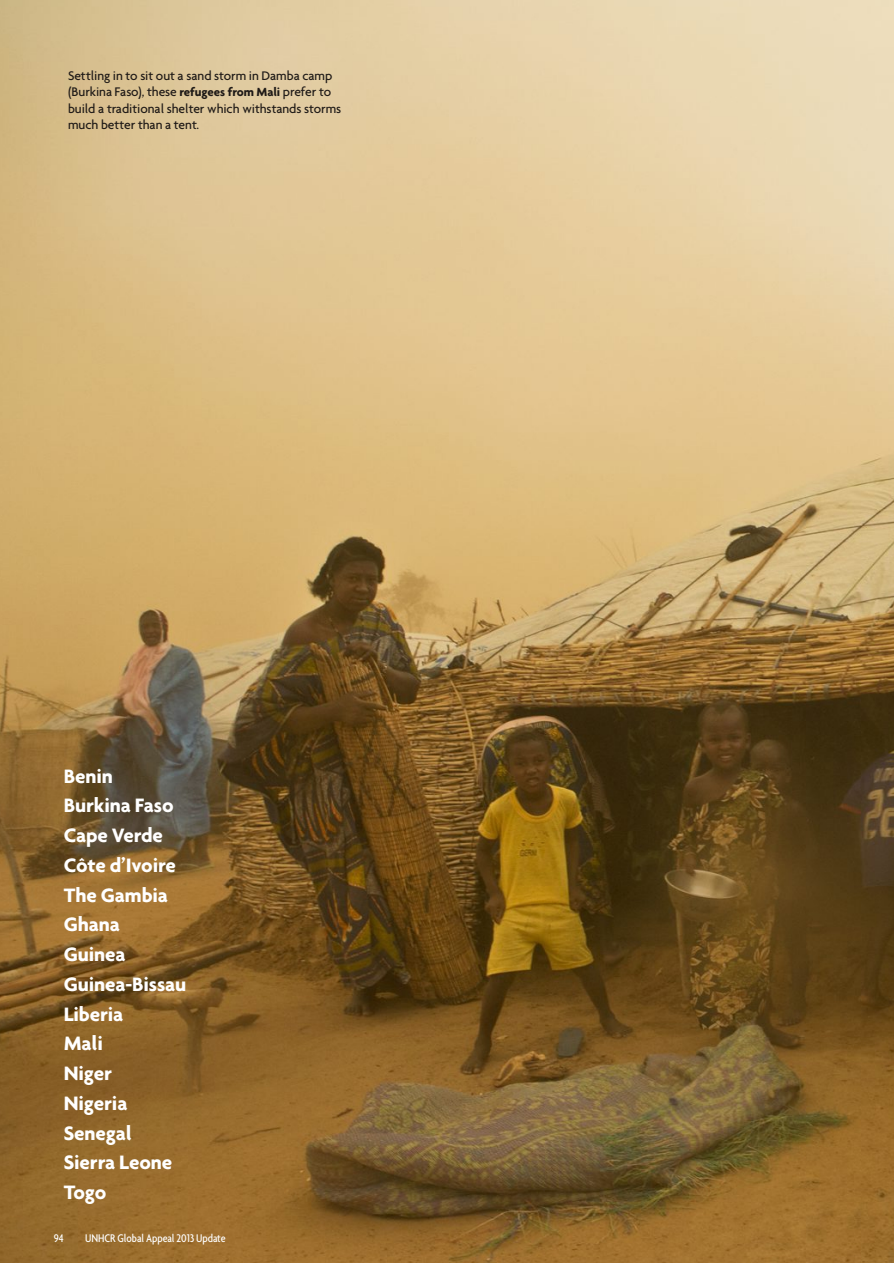
<style>
.page{position:relative;width:894px;height:1263px;background:#fff}
.page>*{position:absolute;margin:0;border:0;box-sizing:border-box;transform-origin:0 0}
.t1{font:700 21px/29.7px "Agenda";letter-spacing:-.005em;color:#fff}
.t2{font:500 13.5px/16.2px "Agenda";letter-spacing:-.005em;color:#1f1a17}
.t3{font:500 condensed 12px "Agenda";color:#fff}
.s1{font-weight:700;font-size:12.75px}
</style>
<div class="page">
<img style="left:0;top:0;width:894px;height:1263px">
<p class="t2" style="left:68px;top:68px;width:275px">Settling in to sit out a sand storm in Damba camp (Burkina Faso), these <span class="s1">refugees from Mali</span> prefer to build a traditional shelter which withstands storms much better than a tent.</p>
<h1 class="t1" style="left:64px;top:762px;width:124px">Benin<br>Burkina Faso<br>Cape Verde<br>Côte d’Ivoire<br>The Gambia<br>Ghana<br>Guinea<br>Guinea-Bissau<br>Liberia<br>Mali<br>Niger<br>Nigeria<br>Senegal<br>Sierra Leone<br>Togo</h1>
<p class="t3" style="left:54px;top:1232px;width:11px">94</p>
<p class="t3" style="left:85px;top:1232px;width:142px">UNHCR Global Appeal 2013 Update</p>
</div>
